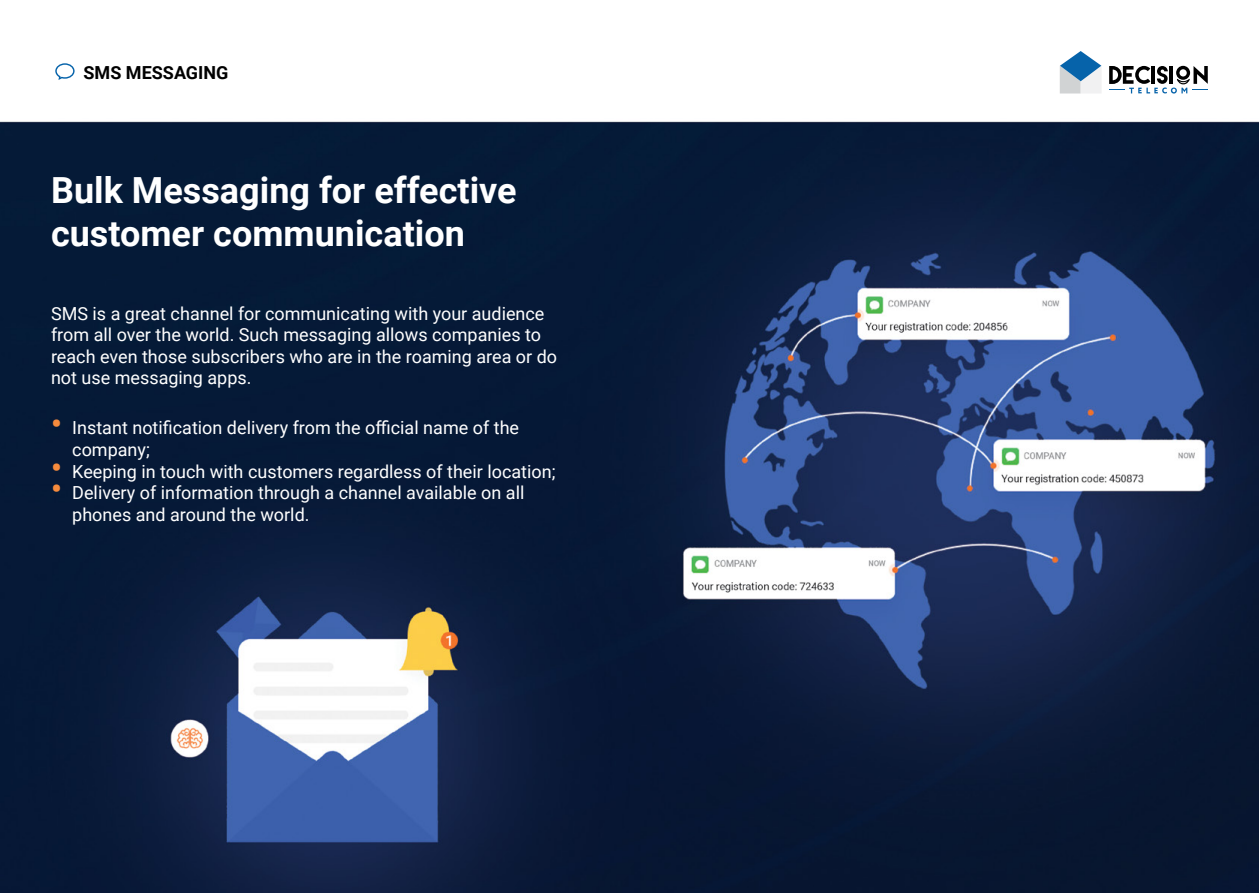
<style>
.page{position:relative;width:1259px;height:893px;background:#fff}
.page>*{position:absolute;margin:0;border:0;box-sizing:border-box;transform-origin:0 0}
.t1{font:700 36px/43.2px "Roboto";color:#fff}
.t2{font:18px/21.6px "Roboto";color:#fff}
.t3{font:700 18px "Roboto";color:#000}
.s1{font-weight:700;font-size:30px;color:#f68b3d}
</style>
<div class="page">
<img style="left:0;top:65px;width:1259px;height:828px">
<svg style="left:1109px;top:66px;width:99px;height:28px"></svg>
<svg style="left:1059px;top:51px;width:42px;height:43px"></svg>
<svg style="left:55px;top:63px;width:20px;height:17px"></svg>
<p class="t3" style="left:84px;top:60px;width:146px">SMS MESSAGING</p>
<h1 class="t1" style="left:51px;top:167px;width:467px">Bulk Messaging for effective customer communication</h1>
<p class="t2" style="left:51px;top:302px;width:507px">SMS is a great channel for communicating with your audience from all over the world. Such messaging allows companies to reach even those subscribers who are in the roaming area or do not use messaging apps.</p>
<p class="t2" style="left:72px;top:417px;width:448px;text-indent:-21px"><span class="s1">•</span> Instant notification delivery from the official name of the company;</p>
<p class="t2" style="left:51px;top:460px;width:506px"><span class="s1">•</span> Keeping in touch with customers regardless of their location;</p>
<p class="t2" style="left:72px;top:481px;width:454px;text-indent:-21px"><span class="s1">•</span> Delivery of information through a channel available on all phones and around the world.</p>
</div>
